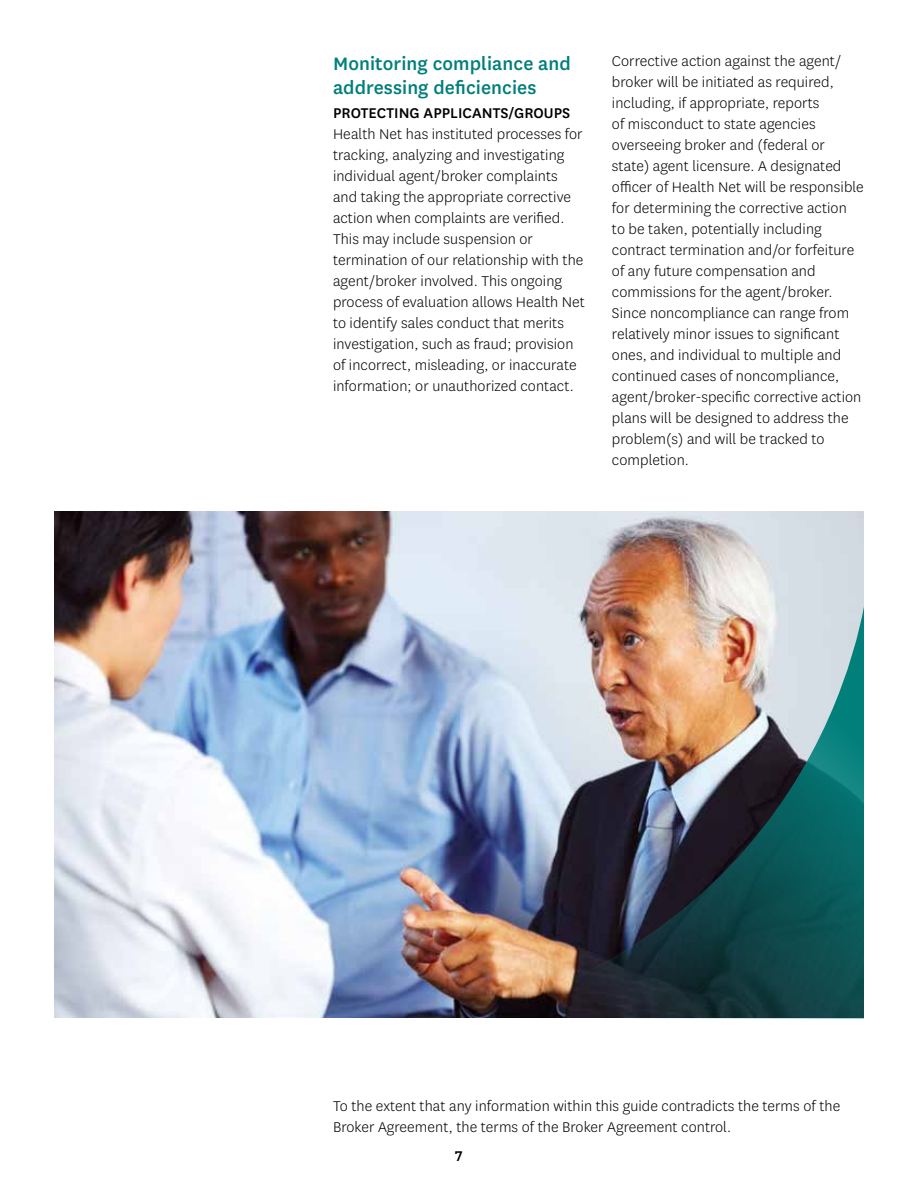
<style>
.page{position:relative;width:918px;height:1188px;background:#fff}
.page>*{position:absolute;margin:0;border:0;box-sizing:border-box;transform-origin:0 0}
.t1{font:500 21px/24px "Centene Sans";letter-spacing:.005em;color:#007f7b}
.t2{font:300 16.5px/21px "Centene Sans";letter-spacing:.005em;color:#000}
.t3{font:500 16.5px "Centene Sans";letter-spacing:.005em;color:#000}
</style>
<div class="page">
<img style="left:54px;top:512px;width:418px;height:506px">
<img style="left:472px;top:512px;width:392px;height:507px">
<h2 class="t1" style="left:333px;top:50px;width:239px">Monitoring compliance and addressing deficiencies</h2>
<h3 class="t3" style="left:333px;top:101px;width:239px">PROTECTING APPLICANTS/GROUPS</h3>
<p class="t2" style="left:333px;top:123px;width:254px">Health Net has instituted processes for tracking, analyzing and investigating individual agent/broker complaints and taking the appropriate corrective action when complaints are verified.<br>This may include suspension or termination of our relationship with the agent/broker involved. This ongoing process of evaluation allows Health Net to identify sales conduct that merits investigation, such as fraud; provision of incorrect, misleading, or inaccurate information; or unauthorized contact.</p>
<p class="t2" style="left:612px;top:50px;width:253px">Corrective action against the agent/ broker will be initiated as required, including, if appropriate, reports<br>of misconduct to state agencies overseeing broker and (federal or state) agent licensure. A designated officer of Health Net will be responsible for determining the corrective action to be taken, potentially including contract termination and/or forfeiture of any future compensation and commissions for the agent/broker.<br>Since noncompliance can range from relatively minor issues to significant ones, and individual to multiple and continued cases of noncompliance, agent/broker-specific corrective action plans will be designed to address the problem(s) and will be tracked to completion.</p>
<p class="t2" style="left:333px;top:1095px;width:509px">To the extent that any information within this guide contradicts the terms of the<br>Broker Agreement, the terms of the Broker Agreement control.</p>
<p class="t3" style="left:455px;top:1145px;width:9px">7</p>
</div>
